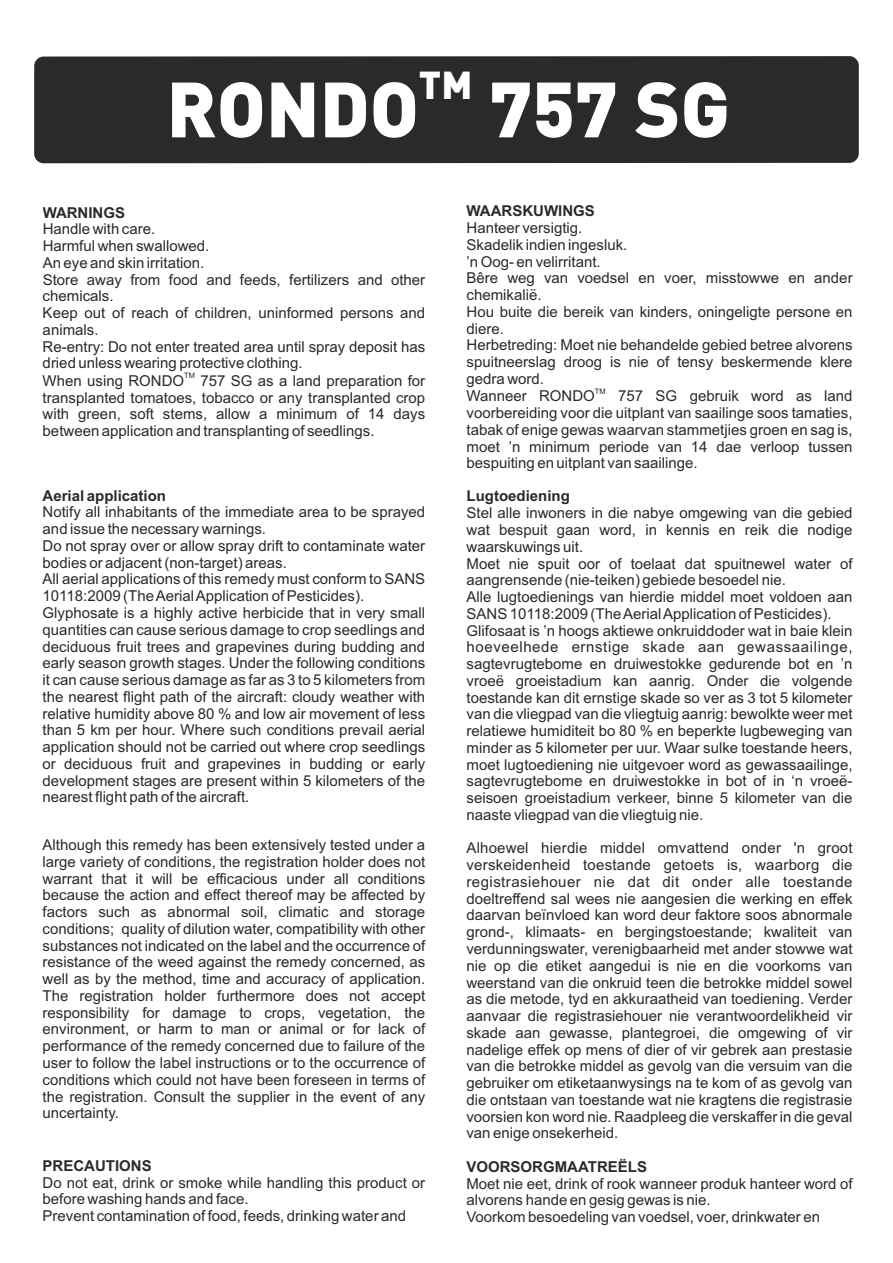
<style>
.page{position:relative;width:893px;height:1263px;background:#fff}
.page>*{position:absolute;margin:0;border:0;box-sizing:border-box;transform-origin:0 0}
.t1{font:900 76.8px "DIN";color:#fff}
.t2{font:900 38.4px "DIN";color:#fff}
.t3{font:15px/16.8px "Arial";color:#2b2929}
.t4{font:700 15px "Arial";color:#2b2929}
.t5{font:7.5px "Arial";color:#2b2929}
</style>
<div class="page">
<div style="left:34px;top:56px;width:825px;height:107px;background:#2b2929;border-radius:10px"></div>
<h2 class="t2" style="left:419px;top:63px;width:55px">TM</h2>
<h1 class="t1" style="left:167px;top:66px;width:565px">RONDO 757 SG</h1>
<p class="t4" style="left:43px;top:207px;width:84px">WARNINGS</p>
<p class="t3" style="left:43px;top:222px;width:384px">Handle with care.<br>Harmful when swallowed.<br>An eye and skin irritation.<br>Store away from food and feeds, fertilizers and other chemicals.<br>Keep out of reach of children, uninformed persons and animals.<br>Re-entry: Do not enter treated area until spray deposit has dried unless wearing protective clothing.</p>
<p class="t5" style="left:184px;top:373px;width:12px">TM</p>
<p class="t3" style="left:43px;top:373px;width:384px;text-align:justify">When using RONDO 757 SG as a land preparation for transplanted tomatoes, tobacco or any transplanted crop with green, soft stems, allow a minimum of 14 days between application and transplanting of seedlings.</p>
<p class="t4" style="left:43px;top:490px;width:125px">Aerial application</p>
<p class="t3" style="left:43px;top:505px;width:384px">Notify all inhabitants of the immediate area to be sprayed and issue the necessary warnings.<br>Do not spray over or allow spray drift to contaminate water bodies or adjacent (non-target) areas.<br>All aerial applications of this remedy must conform to SANS 10118:2009 (The Aerial Application of Pesticides).<br>Glyphosate is a highly active herbicide that in very small quantities can cause serious damage to crop seedlings and deciduous fruit trees and grapevines during budding and early season growth stages. Under the following conditions it can cause serious damage as far as 3 to 5 kilometers from the nearest flight path of the aircraft: cloudy weather with relative humidity above 80 % and low air movement of less than 5 km per hour. Where such conditions prevail aerial application should not be carried out where crop seedlings or deciduous fruit and grapevines in budding or early development stages are present within 5 kilometers of the nearest flight path of the aircraft.</p>
<p class="t3" style="left:43px;top:838px;width:384px;text-align:justify">Although this remedy has been extensively tested under a large variety of conditions, the registration holder does not warrant that it will be efficacious under all conditions because the action and effect thereof may be affected by factors such as abnormal soil, climatic and storage conditions; quality of dilution water, compatibility with other substances not indicated on the label and the occurrence of resistance of the weed against the remedy concerned, as well as by the method, time and accuracy of application.<br>The registration holder furthermore does not accept responsibility for damage to crops, vegetation, the environment, or harm to man or animal or for lack of performance of the remedy concerned due to failure of the user to follow the label instructions or to the occurrence of conditions which could not have been foreseen in terms of the registration. Consult the supplier in the event of any uncertainty.</p>
<p class="t4" style="left:43px;top:1160px;width:111px">PRECAUTIONS</p>
<p class="t3" style="left:43px;top:1175px;width:384px">Do not eat, drink or smoke while handling this product or before washing hands and face.<br>Prevent contamination of food, feeds, drinking water and</p>
<p class="t4" style="left:467px;top:205px;width:130px">WAARSKUWINGS</p>
<p class="t3" style="left:467px;top:221px;width:388px">Hanteer versigtig.<br>Skadelik indien ingesluk.<br>’n Oog- en velirritant.<br>Bêre weg van voedsel en voer, misstowwe en ander chemikalië.<br>Hou buite die bereik van kinders, oningeligte persone en diere.<br>Herbetreding: Moet nie behandelde gebied betree alvorens spuitneerslag droog is nie of tensy beskermende klere gedra word.<br>Wanneer</p>
<p class="t5" style="left:595px;top:388px;width:12px">TM</p>
<p class="t3" style="left:539px;top:389px;width:57px">RONDO</p>
<p class="t3" style="left:618px;top:389px;width:61px">757 SG</p>
<p class="t3" style="left:467px;top:389px;width:388px;text-align:justify;text-indent:223px">gebruik word as land voorbereiding voor die uitplant van saailinge soos tamaties, tabak of enige gewas waarvan stammetjies groen en sag is, moet ’n minimum periode van 14 dae verloop tussen bespuiting en uitplant van saailinge.</p>
<p class="t4" style="left:467px;top:490px;width:105px">Lugtoediening</p>
<p class="t3" style="left:466px;top:506px;width:388px">Stel alle inwoners in die nabye omgewing van die gebied wat bespuit gaan word, in kennis en reik die nodige waarskuwings uit.<br>Moet nie spuit oor of toelaat dat spuitnewel water of aangrensende (nie-teiken) gebiede besoedel nie.<br>Alle lugtoedienings van hierdie middel moet voldoen aan SANS 10118:2009 (The Aerial Application of Pesticides).<br>Glifosaat is ’n hoogs aktiewe onkruiddoder wat in baie klein hoeveelhede ernstige skade aan gewassaailinge, sagtevrugtebome en druiwestokke gedurende bot en ’n vroeë groeistadium kan aanrig. Onder die volgende toestande kan dit ernstige skade so ver as 3 tot 5 kilometer van die vliegpad van die vliegtuig aanrig: bewolkte weer met relatiewe humiditeit bo 80 % en beperkte lugbeweging van minder as 5 kilometer per uur. Waar sulke toestande heers, moet lugtoediening nie uitgevoer word as gewassaailinge, sagtevrugtebome en druiwestokke in bot of in ‘n vroeë&shy;seisoen groeistadium verkeer, binne 5 kilometer van die naaste vliegpad van die vliegtuig nie.</p>
<p class="t3" style="left:466px;top:841px;width:388px;text-align:justify">Alhoewel hierdie middel omvattend onder 'n groot verskeidenheid toestande getoets is, waarborg die registrasiehouer nie dat dit onder alle toestande doeltreffend sal wees nie aangesien die werking en effek daarvan beïnvloed kan word deur faktore soos abnormale grond-, klimaats- en bergingstoestande; kwaliteit van verdunningswater, verenigbaarheid met ander stowwe wat nie op die etiket aangedui is nie en die voorkoms van weerstand van die onkruid teen die betrokke middel sowel as die metode, tyd en akkuraatheid van toediening. Verder aanvaar die registrasiehouer nie verantwoordelikheid vir skade aan gewasse, plantegroei, die omgewing of vir nadelige effek op mens of dier of vir gebrek aan prestasie van die betrokke middel as gevolg van die versuim van die gebruiker om etiketaanwysings na te kom of as gevolg van die ontstaan van toestande wat nie kragtens die registrasie voorsien kon word nie. Raadpleeg die verskaffer in die geval van enige onsekerheid.</p>
<p class="t4" style="left:466px;top:1161px;width:182px">VOORSORGMAATREËLS</p>
<p class="t3" style="left:466px;top:1176px;width:388px">Moet nie eet, drink of rook wanneer produk hanteer word of alvorens hande en gesig gewas is nie.<br>Voorkom besoedeling van voedsel, voer, drinkwater en</p>
</div>
